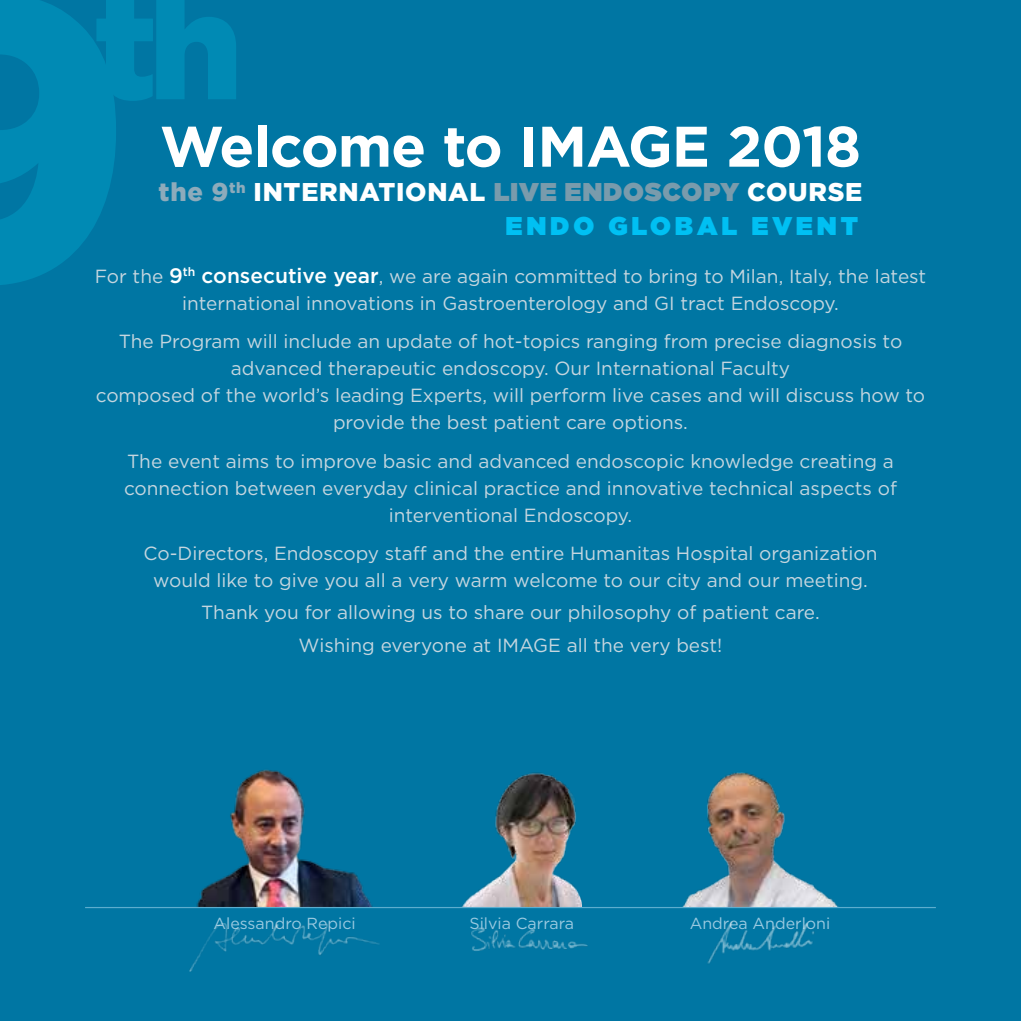
<style>
.page{position:relative;width:1021px;height:1021px;background:#fff}
.page>*{position:absolute;margin:0;border:0;box-sizing:border-box;transform-origin:0 0}
.t1{font:700 57px "Gotham";letter-spacing:-.015em;color:#fff}
.t2{font:900 25.6px/33.4px "Gotham";letter-spacing:.03em;color:#fff}
.t3{font:900 25.6px "Gotham";color:#00c0f3}
.t4{font:19px/27px "Gotham";color:#c5d6df;text-align:center}
.t5{font:16px "Gotham";color:#99c9e0}
.s1{color:#8dabbb}
.s2{color:#799bac}
.s3{color:#00c0f3}
.s4{font-weight:500;font-size:21px;color:#fff}
</style>
<div class="page">
<div style="left:0;top:0;width:1020px;height:1020px;background:#0076a3"></div>
<img style="left:197px;top:769px;width:175px;height:137px">
<img style="left:189px;top:923px;width:191px;height:48px">
<img style="left:683px;top:772px;width:155px;height:134px">
<img style="left:707px;top:921px;width:108px;height:43px">
<img style="left:471px;top:927px;width:116px;height:24px">
<img style="left:462px;top:772px;width:120px;height:134px">
<hr style="left:85px;top:906px;width:850px;height:2px;background:#5cadce">
<h1 class="t1" style="left:160px;top:109px;width:702px">Welcome to IMAGE 2018</h1>
<h2 class="t2" style="left:505px;top:175px;width:358px;text-indent:-347px"><span class="s1">THE 9</span><sup>TH</sup> INTERNATIONAL <span class="s2">LIVE ENDOSCOPY</span> COURSE<br><span class="s3">ENDO GLOBAL EVEN</span></h2>
<h2 class="t3" style="left:840px;top:207px;width:19px">T</h2>
<p class="t4" style="left:95px;top:262px;width:833px">For the <span class="s4">9</span><sup>th</sup> <span class="s4">consecutive year</span>, we are again committed to bring to Milan, Italy, the latest international innovations in Gastroenterology and GI tract Endoscopy.</p>
<p class="t4" style="left:96px;top:327px;width:831px">The Program will include an update of hot-topics ranging from precise diagnosis to advanced therapeutic endoscopy. Our International Faculty<br>composed of the world’s leading Experts, will perform live cases and will discuss how to provide the best patient care options.</p>
<p class="t4" style="left:124px;top:447px;width:774px">The event aims to improve basic and advanced endoscopic knowledge creating a connection between everyday clinical practice and innovative technical aspects of interventional Endoscopy.</p>
<p class="t4" style="left:144px;top:539px;width:735px">Co-Directors, Endoscopy staff and the entire Humanitas Hospital organization would like to give you all a very warm welcome to our city and our meeting.</p>
<p class="t4" style="left:201px;top:596px;width:620px;line-height:32.4px">Thank you for allowing us to share our philosophy of patient care.<br>Wishing everyone at IMAGE all the very best!</p>
<p class="t5" style="left:213px;top:912px;width:144px">Alessandro Repici</p>
<p class="t5" style="left:469px;top:912px;width:106px">Silvia Carrara</p>
<p class="t5" style="left:689px;top:912px;width:142px">Andrea Anderloni</p>
</div>
